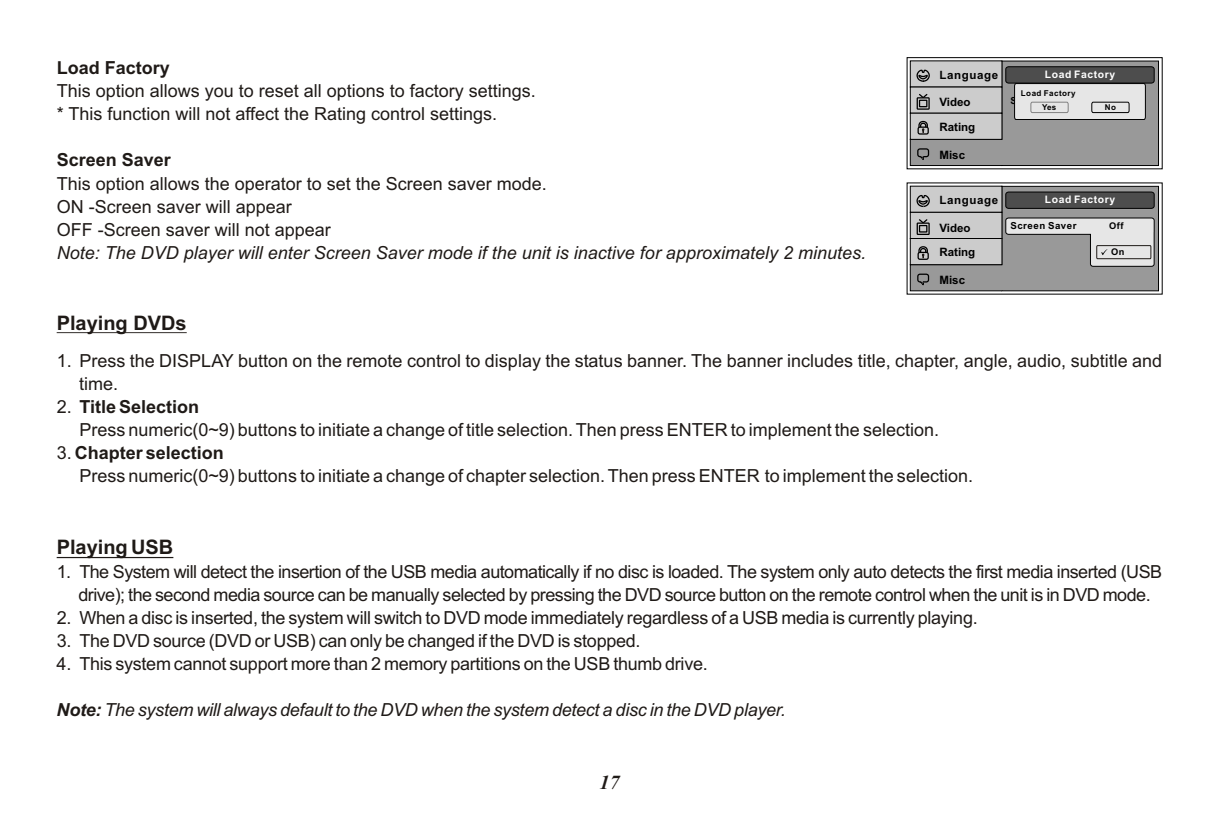
<style>
.page{position:relative;width:1220px;height:840px;background:#fff}
.page>*{position:absolute;margin:0;border:0;box-sizing:border-box;transform-origin:0 0}
.t1{font:700 20px "Arial";color:#1f1a17}
.t2{font:italic 700 20px "Times New Roman";color:#1f1a17}
.t3{font:18px/23.2px "Arial";color:#1f1a17}
.t4{font:18px/23.2px "Arial";letter-spacing:-.03em;color:#1f1a17;text-align:center}
.t5{font:italic 18px "Arial";color:#1f1a17}
.t6{font:700 18px "Arial";color:#1f1a17}
.t7{font:700 11.6px/24.6px "Arial";color:#000}
.t8{font:700 11.6px "Arial";letter-spacing:.055em;color:#000}
.t9{font:700 10.4px "Arial";letter-spacing:.055em;color:#fff}
.t10{font:700 9.6px "Arial";letter-spacing:.055em;color:#000}
.t11{font:700 9.2px "Arial";color:#000}
.t12{font:700 8px/14.8px "Arial";letter-spacing:.055em;color:#000;text-align:center}
.s1{font-weight:700}
</style>
<div class="page">
<div style="left:907px;top:57px;width:256px;height:112px;border:1px solid #000"></div>
<svg style="left:910px;top:61px;width:249px;height:105px;background:#a1a1a1"></svg>
<div style="left:1030px;top:102px;width:39px;height:11px;border:1px solid #808080;border-radius:2px"></div>
<svg style="left:910px;top:186px;width:249px;height:105px;background:#9e9e9e"></svg>
<hr style="left:57px;top:332px;width:130px;height:1px;background:#1f1a17">
<hr style="left:57px;top:557px;width:116px;height:1px;background:#1f1a17">
<p class="t6" style="left:57px;top:61px;width:115px">Load Factory</p>
<p class="t3" style="left:57px;top:81px;width:481px">This option allows you to reset all options to factory settings. * This function will not affect the Rating control settings.</p>
<p class="t6" style="left:57px;top:153px;width:116px">Screen Saver</p>
<p class="t3" style="left:57px;top:173px;width:492px">This option allows the operator to set the Screen saver mode.<br>ON -Screen saver will appear<br>OFF -Screen saver will not appear</p>
<p class="t5" style="left:57px;top:246px;width:811px">Note: The DVD player will enter Screen Saver mode if the unit is inactive for approximately 2 minutes.</p>
<p class="t8" style="left:939px;top:70px;width:60px">Language</p>
<p class="t7" style="left:939px;top:91px;width:37px">Video<br>Rating</p>
<p class="t7" style="left:939px;top:143px;width:27px">Misc</p>
<p class="t9" style="left:1045px;top:70px;width:72px">Load Factory</p>
<p class="t12" style="left:1021px;top:86px;width:56px">Load Factory<br>Yes</p>
<p class="t12" style="left:1105px;top:101px;width:13px">No</p>
<p class="t8" style="left:939px;top:196px;width:60px">Language</p>
<p class="t7" style="left:939px;top:216px;width:37px">Video<br>Rating</p>
<p class="t7" style="left:939px;top:269px;width:27px">Misc</p>
<p class="t9" style="left:1045px;top:195px;width:72px">Load Factory</p>
<p class="t10" style="left:1010px;top:222px;width:68px">Screen Saver</p>
<p class="t11" style="left:1109px;top:222px;width:16px">Off</p>
<p class="t11" style="left:1111px;top:249px;width:15px">On</p>
<p class="t1" style="left:57px;top:316px;width:132px">Playing DVDs</p>
<p class="t3" style="left:79px;top:351px;width:1084px;text-indent:-23px">1. Press the DISPLAY button on the remote control to display the status banner. The banner includes title, chapter, angle, audio, subtitle and time.</p>
<p class="t3" style="left:79px;top:397px;width:861px;text-indent:-23px">2. <span class="s1">Title Selection<br></span>Press numeric(0~9) buttons to initiate a change of title selection. Then press ENTER to implement the selection.</p>
<p class="t3" style="left:79px;top:443px;width:895px;text-indent:-23px">3. <span class="s1">Chapter selection<br></span>Press numeric(0~9) buttons to initiate a change of chapter selection. Then press ENTER to implement the selection.</p>
<p class="t1" style="left:57px;top:539px;width:118px">Playing USB</p>
<p class="t4" style="left:57px;top:561px;width:1107px">1. The System will detect the insertion of the USB media automatically if no disc is loaded. The system only auto detects the first media inserted (USB drive); the second media source can be manually selected by pressing the DVD source button on the remote control when the unit is in DVD mode.</p>
<p class="t3" style="left:57px;top:608px;width:923px">2. When a disc is inserted, the system will switch to DVD mode immediately regardless of a USB media is currently playing.</p>
<p class="t3" style="left:57px;top:631px;width:585px">3. The DVD source (DVD or USB) can only be changed if the DVD is stopped.</p>
<p class="t3" style="left:57px;top:654px;width:653px">4. This system cannot support more than 2 memory partitions on the USB thumb drive.</p>
<p class="t5" style="left:57px;top:703px;width:731px"><span class="s1">Note:</span> The system will always default to the DVD when the system detect a disc in the DVD player.</p>
<p class="t2" style="left:599px;top:775px;width:22px">17</p>
</div>
